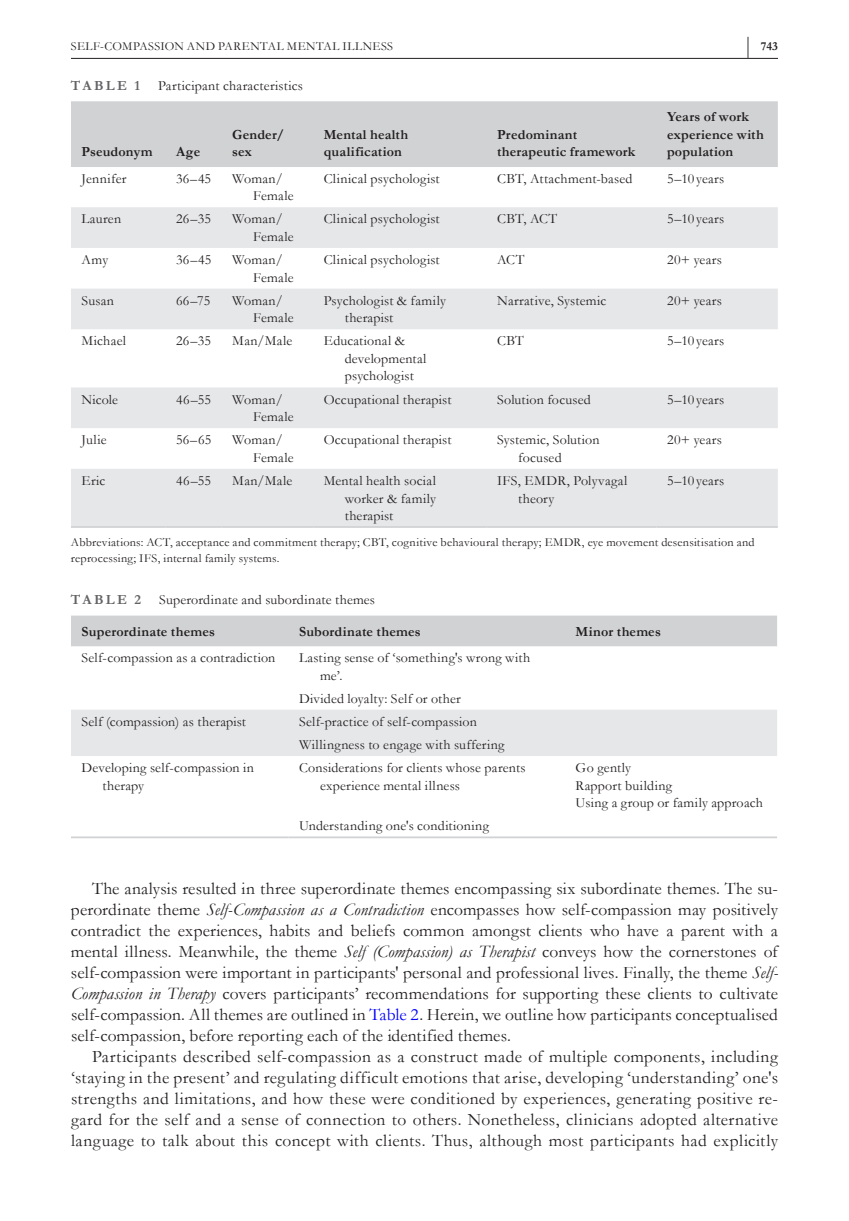
<style>
.page{position:relative;width:849px;height:1221px;background:#fff}
.page>*{position:absolute;margin:0;border:0;box-sizing:border-box;transform-origin:0 0}
.t1{font:17.5px/21px "Garamond";letter-spacing:.015em;color:#231f20;text-align:justify}
.t2{font:14px/17.5px "Garamond";letter-spacing:.015em;color:#231f20}
.t3{font:700 14px/17.5px "Garamond";letter-spacing:.015em;color:#231f20}
.t4{font:700 14px "Garamond";letter-spacing:.165em;color:#636366}
.t5{font:12.25px/15.8px "Garamond";letter-spacing:.02em;color:#231f20}
.t6{font:700 12.25px "Garamond";color:#231f20}
.s1{font-size:23.62px}
.s2{font-style:italic}
.s3{color:#00f}
</style>
<div class="page">
<hr style="left:71px;top:58px;width:706px;height:1px;background:#231f20">
<div style="left:71px;top:101px;width:706px;height:66px;background:#d1d2d4"></div>
<svg style="left:71px;top:207px;width:706px;height:319px;fill:#e6e7e9"></svg>
<hr style="left:71px;top:526px;width:94px;height:2px;background:#d1d2d4">
<hr style="left:165px;top:526px;width:57px;height:2px;background:#d1d2d4">
<hr style="left:222px;top:526px;width:91px;height:2px;background:#d1d2d4">
<hr style="left:313px;top:526px;width:173px;height:2px;background:#d1d2d4">
<hr style="left:486px;top:526px;width:170px;height:2px;background:#d1d2d4">
<hr style="left:656px;top:526px;width:121px;height:2px;background:#d1d2d4">
<div style="left:71px;top:615px;width:705px;height:31px;background:#d1d2d4"></div>
<div style="left:71px;top:710px;width:705px;height:46px;background:#e6e7e9"></div>
<hr style="left:71px;top:836px;width:217px;height:2px;background:#d1d2d4">
<hr style="left:288px;top:836px;width:277px;height:2px;background:#d1d2d4">
<hr style="left:565px;top:836px;width:211px;height:2px;background:#d1d2d4">
<p class="t5" style="left:71px;top:38px;width:323px">SELF-COMPASSION AND PARENTAL MENTAL ILLNESS</p>
<p class="t6" style="left:744px;top:38px;width:34px"><span class="s1">|</span> 743</p>
<p class="t4" style="left:71px;top:76px;width:71px">TABLE 1</p>
<p class="t2" style="left:158px;top:76px;width:146px">Participant characteristics</p>
<p class="t3" style="left:81px;top:143px;width:73px">Pseudonym</p>
<p class="t3" style="left:176px;top:143px;width:26px">Age</p>
<p class="t3" style="left:232px;top:126px;width:53px">Gender/ sex</p>
<p class="t3" style="left:323px;top:126px;width:86px">Mental health qualification</p>
<p class="t3" style="left:497px;top:126px;width:140px">Predominant therapeutic framework</p>
<p class="t3" style="left:666px;top:108px;width:98px">Years of work experience with population</p>
<p class="t2" style="left:81px;top:169px;width:46px">Jennifer</p>
<p class="t2" style="left:176px;top:169px;width:37px">36–45</p>
<p class="t2" style="left:253px;top:169px;width:42px;text-indent:-21px">Woman/<br>Female</p>
<p class="t2" style="left:323px;top:169px;width:117px">Clinical psychologist</p>
<p class="t2" style="left:497px;top:169px;width:137px">CBT, Attachment-based</p>
<p class="t2" style="left:666px;top:169px;width:59px">5–10years</p>
<p class="t2" style="left:81px;top:210px;width:41px">Lauren</p>
<p class="t2" style="left:176px;top:210px;width:36px">26–35</p>
<p class="t2" style="left:253px;top:210px;width:42px;text-indent:-21px">Woman/<br>Female</p>
<p class="t2" style="left:323px;top:210px;width:117px">Clinical psychologist</p>
<p class="t2" style="left:497px;top:210px;width:62px">CBT, ACT</p>
<p class="t2" style="left:666px;top:210px;width:59px">5–10years</p>
<p class="t2" style="left:81px;top:250px;width:28px">Amy</p>
<p class="t2" style="left:176px;top:250px;width:37px">36–45</p>
<p class="t2" style="left:253px;top:250px;width:42px;text-indent:-21px">Woman/<br>Female</p>
<p class="t2" style="left:323px;top:250px;width:117px">Clinical psychologist</p>
<p class="t2" style="left:497px;top:250px;width:29px">ACT</p>
<p class="t2" style="left:666px;top:250px;width:56px">20+ years</p>
<p class="t2" style="left:81px;top:291px;width:34px">Susan</p>
<p class="t2" style="left:176px;top:291px;width:36px">66–75</p>
<p class="t2" style="left:253px;top:291px;width:42px;text-indent:-21px">Woman/<br>Female</p>
<p class="t2" style="left:344px;top:291px;width:103px;text-indent:-21px">Psychologist &amp; family therapist</p>
<p class="t2" style="left:497px;top:291px;width:111px">Narrative, Systemic</p>
<p class="t2" style="left:666px;top:291px;width:56px">20+ years</p>
<p class="t2" style="left:81px;top:332px;width:46px">Michael</p>
<p class="t2" style="left:176px;top:332px;width:36px">26–35</p>
<p class="t2" style="left:232px;top:332px;width:61px">Man/Male</p>
<p class="t2" style="left:344px;top:332px;width:83px;text-indent:-21px">Educational &amp; developmental psychologist</p>
<p class="t2" style="left:497px;top:332px;width:28px">CBT</p>
<p class="t2" style="left:666px;top:332px;width:59px">5–10years</p>
<p class="t2" style="left:81px;top:390px;width:38px">Nicole</p>
<p class="t2" style="left:176px;top:390px;width:36px">46–55</p>
<p class="t2" style="left:253px;top:390px;width:42px;text-indent:-21px">Woman/<br>Female</p>
<p class="t2" style="left:323px;top:390px;width:129px">Occupational therapist</p>
<p class="t2" style="left:497px;top:390px;width:95px">Solution focused</p>
<p class="t2" style="left:666px;top:390px;width:59px">5–10years</p>
<p class="t2" style="left:81px;top:431px;width:27px">Julie</p>
<p class="t2" style="left:176px;top:431px;width:37px">56–65</p>
<p class="t2" style="left:253px;top:431px;width:42px;text-indent:-21px">Woman/<br>Female</p>
<p class="t2" style="left:323px;top:431px;width:129px">Occupational therapist</p>
<p class="t2" style="left:518px;top:431px;width:83px;text-indent:-21px">Systemic, Solution focused</p>
<p class="t2" style="left:667px;top:431px;width:56px">20+ years</p>
<p class="t2" style="left:81px;top:471px;width:25px">Eric</p>
<p class="t2" style="left:176px;top:471px;width:36px">46–55</p>
<p class="t2" style="left:232px;top:471px;width:61px">Man/Male</p>
<p class="t2" style="left:344px;top:471px;width:93px;text-align:justify;text-indent:-21px">Mental health social worker &amp; family therapist</p>
<p class="t2" style="left:518px;top:471px;width:110px;text-indent:-21px">IFS, EMDR, Polyvagal theory</p>
<p class="t2" style="left:666px;top:471px;width:59px">5–10years</p>
<p class="t5" style="left:71px;top:534px;width:685px">Abbreviations: ACT, acceptance and commitment therapy; CBT, cognitive behavioural therapy; EMDR, eye movement desensitisation and reprocessing; IFS, internal family systems.</p>
<p class="t4" style="left:71px;top:590px;width:72px">TABLE 2</p>
<p class="t2" style="left:159px;top:590px;width:217px">Superordinate and subordinate themes</p>
<p class="t3" style="left:81px;top:622px;width:135px">Superordinate themes</p>
<p class="t3" style="left:299px;top:622px;width:123px">Subordinate themes</p>
<p class="t3" style="left:575px;top:622px;width:87px">Minor themes</p>
<p class="t2" style="left:81px;top:648px;width:195px">Self-compassion as a contradiction</p>
<p class="t2" style="left:320px;top:648px;width:211px;text-indent:-21px">Lasting sense of ‘something's wrong with me’.</p>
<p class="t2" style="left:299px;top:689px;width:163px">Divided loyalty: Self or other</p>
<p class="t2" style="left:81px;top:712px;width:166px">Self (compassion) as therapist</p>
<p class="t2" style="left:299px;top:709px;width:207px;line-height:23.1px">Self-practice of self-compassion<br>Willingness to engage with suffering</p>
<p class="t2" style="left:102px;top:758px;width:153px;text-indent:-21px">Developing self-compassion in therapy</p>
<p class="t2" style="left:320px;top:758px;width:207px;text-indent:-21px">Considerations for clients whose parents experience mental illness</p>
<p class="t2" style="left:575px;top:758px;width:189px">Go gently<br>Rapport building<br>Using a group or family approach</p>
<p class="t2" style="left:299px;top:816px;width:191px">Understanding one's conditioning</p>
<p class="t1" style="left:71px;top:877px;width:708px;text-indent:21px">The analysis resulted in three superordinate themes encompassing six subordinate themes. The su&shy;perordinate theme <span class="s2">Self-Compassion as a Contradiction</span> encompasses how self-compassion may positively contradict the experiences, habits and beliefs common amongst clients who have a parent with a mental illness. Meanwhile, the theme <span class="s2">Self (Compassion) as Therapist</span> conveys how the cornerstones of self-compassion were important in participants' personal and professional lives. Finally, the theme <span class="s2">Self-Compassion in Therapy</span> covers participants’ recommendations for supporting these clients to cultivate self-compassion. All themes are outlined in <span class="s3">Table 2</span>. Herein, we outline how participants conceptualised self-compassion, before reporting each of the identified themes.</p>
<p class="t1" style="left:71px;top:1045px;width:708px;text-indent:21px">Participants described self-compassion as a construct made of multiple components, including ‘staying in the present’ and regulating difficult emotions that arise, developing ‘understanding’ one's strengths and limitations, and how these were conditioned by experiences, generating positive re&shy;gard for the self and a sense of connection to others. Nonetheless, clinicians adopted alternative language to talk about this concept with clients. Thus, although most participants had explicitly</p>
</div>
